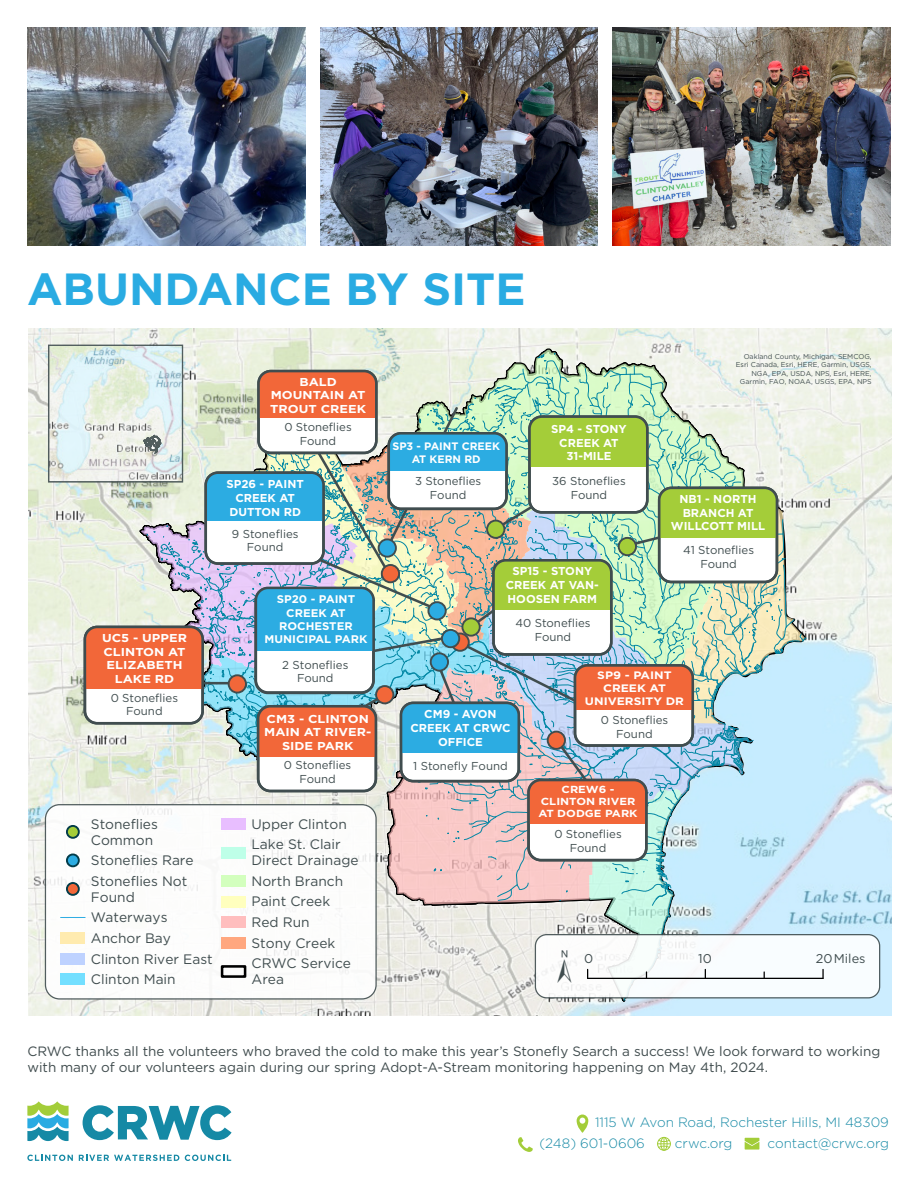
<style>
.page{position:relative;width:918px;height:1188px;background:#fff}
.page>*{position:absolute;margin:0;border:0;box-sizing:border-box;transform-origin:0 0}
.t1{font:46.5px "ESRI North";color:#404d4f}
.t2{font:700 45px "Gotham";color:#29abe2}
.t3{font:13.8px/20.7px "Gotham";color:#404d4f}
.Body{font:13.5px/16.2px "Gotham";color:#3f4b4d}
.t4{font:300 13.5px/21px "Gotham";color:#1589a5}
.t5{font:12.75px "Gotham";color:#404d4f}
.t6{font:11.4px/13.8px "Gotham";color:#404d4f;text-align:center}
.t7{font:700 11.4px/13.8px "Gotham";color:#fff;text-align:center}
.t8{font:700 11.4px/13.8px "Gotham";color:#fff;text-align:center;scale:1.12 1}
.t9{font:700 11.1px/13.4px "Gotham";color:#fff;text-align:center}
.t10{font:700 10.8px/13px "Gotham";color:#fff;text-align:center;scale:1.12 1}
.t11{font:700 10.8px/13px "Gotham";color:#fff;text-align:center}
.t12{font:700 10.2px/12.3px "Gotham";color:#fff;text-align:center;scale:1.12 1}
.t13{font:7.05px/8.4px "Gotham";color:#404d4f;text-align:right}
</style>
<div class="page">
<img style="left:28px;top:329px;width:863px;height:687px">
<svg style="left:408px;top:340px;width:364px;height:5px"></svg>
<div style="left:535px;top:935px;width:345px;height:63px;background:#fff;border-radius:11px"></div>
<hr style="left:588px;top:978px;width:235px;height:1px;background:#000">
<svg style="left:822px;top:969px;width:2px;height:9px"></svg>
<svg style="left:49px;top:345px;width:758px;height:659px"></svg>
<svg style="left:27px;top:1155px;width:46px;height:6px"></svg>
<svg style="left:79px;top:1155px;width:100px;height:6px"></svg>
<svg style="left:185px;top:1155px;width:46px;height:6px"></svg>
<svg style="left:83px;top:1105px;width:149px;height:35px"></svg>
<svg style="left:27px;top:1101px;width:42px;height:40px"></svg>
<svg style="left:577px;top:1115px;width:11px;height:18px"></svg>
<svg style="left:518px;top:1137px;width:15px;height:15px"></svg>
<div style="left:657px;top:1137px;width:14px;height:14px;border:1px solid #a3cd39;border-radius:50%"></div>
<div style="left:660px;top:1137px;width:8px;height:14px;border:1px solid #a3cd39;border-radius:50%"></div>
<svg style="left:657px;top:1137px;width:14px;height:13px"></svg>
<svg style="left:745px;top:1138px;width:14px;height:12px"></svg>
<img style="left:28px;top:28px;width:277px;height:217px">
<img style="left:320px;top:28px;width:278px;height:217px">
<img style="left:613px;top:28px;width:277px;height:217px">
<h2 class="t2" style="left:27px;top:259px;width:500px">ABUNDANCE BY SITE</h2>
<p class="t8" style="left:270px;top:375px;width:87px">BALD<br>MOUNTAIN AT<br>TROUT CREEK</p>
<p class="t6" style="left:284px;top:420px;width:69px">0 Stoneflies<br>Found</p>
<p class="t7" style="left:226px;top:477px;width:79px">SP26 - PAINT<br>CREEK AT<br>DUTTON RD</p>
<p class="t6" style="left:232px;top:526px;width:68px">9 Stoneflies<br>Found</p>
<p class="t8" style="left:102px;top:631px;width:77px">UC5 - UPPER<br>CLINTON AT<br>ELIZABETH<br>LAKE RD</p>
<p class="t6" style="left:111px;top:690px;width:69px">0 Stoneflies<br>Found</p>
<p class="t3" style="left:91px;top:816px;width:69px;line-height:15.8px">Stoneflies<br>Common</p>
<p class="t3" style="left:91px;top:850px;width:104px">Stoneflies Rare<br>Stoneflies Not</p>
<p class="t3" style="left:91px;top:886px;width:123px">Found<br>Waterways<br>Anchor Bay<br>Clinton River East<br>Clinton Main</p>
<p class="t9" style="left:265px;top:593px;width:104px">SP20 - PAINT<br>CREEK AT<br>ROCHESTER<br>MUNICIPAL PARK</p>
<p class="t6" style="left:282px;top:657px;width:68px">2 Stoneflies<br>Found</p>
<p class="t8" style="left:264px;top:712px;width:97px">CM3 - CLINTON<br>MAIN AT RIVER-<br>SIDE PARK</p>
<p class="t6" style="left:284px;top:758px;width:69px">0 Stoneflies<br>Found</p>
<p class="t3" style="left:252px;top:813px;width:97px">Upper Clinton<br>Lake St. Clair</p>
<p class="t3" style="left:252px;top:850px;width:109px">Direct Drainage<br>North Branch<br>Paint Creek<br>Red Run<br>Stony Creek<br>CRWC Service</p>
<p class="t3" style="left:252px;top:969px;width:34px">Area</p>
<p class="t11" style="left:392px;top:439px;width:109px">SP3 - PAINT CREEK<br>AT KERN RD</p>
<p class="t6" style="left:415px;top:474px;width:68px">3 Stoneflies<br>Found</p>
<p class="t7" style="left:551px;top:422px;width:77px">SP4 - STONY<br>CREEK AT<br>31-MILE</p>
<p class="t6" style="left:552px;top:474px;width:75px">36 Stoneflies<br>Found</p>
<p class="t7" style="left:506px;top:564px;width:95px">SP15 - STONY<br>CREEK AT VAN-<br>HOOSEN FARM</p>
<p class="t6" style="left:515px;top:616px;width:77px">40 Stoneflies<br>Found</p>
<p class="t13" style="left:736px;top:352px;width:137px">Oakland County, Michigan, SEMCOG, Esri Canada, Esri, HERE, Garmin, USGS, NGA, EPA, USDA, NPS, Esri, HERE, Garmin, FAO, NOAA, USGS, EPA, NPS</p>
<p class="t7" style="left:671px;top:492px;width:96px">NB1 - NORTH<br>BRANCH AT<br>WILLCOTT MILL</p>
<p class="t6" style="left:683px;top:543px;width:72px">41 Stoneflies<br>Found</p>
<p class="t7" style="left:410px;top:707px;width:102px">CM9 - AVON<br>CREEK AT CRWC<br>OFFICE</p>
<p class="t6" style="left:413px;top:759px;width:96px">1 Stonefly Found</p>
<p class="t10" style="left:585px;top:668px;width:90px">SP9 - PAINT<br>CREEK AT<br>UNIVERSITY DR</p>
<p class="t6" style="left:601px;top:713px;width:69px">0 Stoneflies<br>Found</p>
<p class="t12" style="left:538px;top:783px;width:90px">CREW6 -<br>CLINTON RIVER<br>AT DODGE PARK</p>
<p class="t6" style="left:554px;top:827px;width:69px">0 Stoneflies<br>Found</p>
<h1 class="t1" style="left:558px;top:939px;width:16px">±</h1>
<p class="t5" style="left:584px;top:950px;width:11px">0</p>
<p class="t5" style="left:698px;top:950px;width:15px">10</p>
<p class="t5" style="left:816px;top:950px;width:51px">20Miles</p>
<p class="Body" style="left:27px;top:1043px;width:854px">CRWC thanks all the volunteers who braved the cold to make this year’s Stonefly Search a success! We look forward to working with many of our volunteers again during our spring Adopt-A-Stream monitoring happening on May 4th, 2024.</p>
<h5 class="t4" style="left:540px;top:1111px;width:351px;text-indent:56px">1115 W Avon Road, Rochester Hills, MI 48309 (248) 601-0606</h5>
<h5 class="t4" style="left:675px;top:1132px;width:59px">crwc.org</h5>
<h5 class="t4" style="left:768px;top:1132px;width:123px">contact@crwc.org</h5>
</div>
